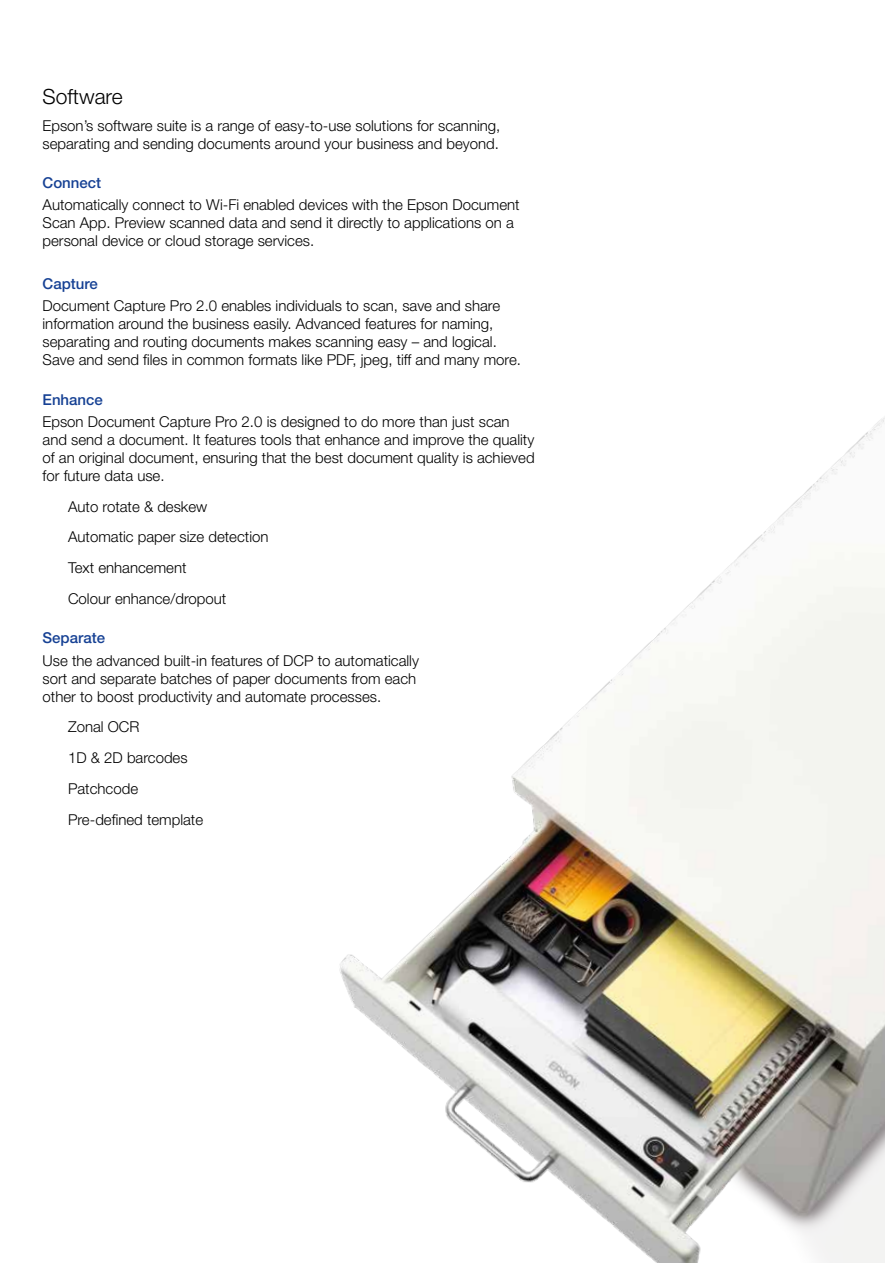
<style>
.page{position:relative;width:885px;height:1263px;background:#fff}
.page>*{position:absolute;margin:0;border:0;box-sizing:border-box;transform-origin:0 0}
.t1{font:300 21px "Helvetica Neue LT Pro";color:#000}
.t2{font:300 15px/18px "Helvetica Neue LT Pro";color:#000}
.t3{font:500 15px "Helvetica Neue LT Pro";color:#164194}
</style>
<div class="page">
<img style="left:339px;top:418px;width:545px;height:845px">
<h1 class="t1" style="left:43px;top:84px;width:82px">Software</h1>
<p class="t2" style="left:43px;top:116px;width:459px">Epson’s software suite is a range of easy-to-use solutions for scanning, separating and sending documents around your business and beyond.</p>
<p class="t3" style="left:43px;top:174px;width:60px">Connect</p>
<p class="t2" style="left:43px;top:196px;width:478px">Automatically connect to Wi-Fi enabled devices with the Epson Document<br>Scan App. Preview scanned data and send it directly to applications on a personal device or cloud storage services.</p>
<p class="t3" style="left:43px;top:275px;width:57px">Capture</p>
<p class="t2" style="left:43px;top:297px;width:480px">Document Capture Pro 2.0 enables individuals to scan, save and share information around the business easily. Advanced features for naming, separating and routing documents makes scanning easy – and logical.<br>Save and send files in common formats like PDF, jpeg, tiff and many more.</p>
<p class="t3" style="left:43px;top:390px;width:62px">Enhance</p>
<p class="t2" style="left:43px;top:412px;width:493px">Epson Document Capture Pro 2.0 is designed to do more than just scan and send a document. It features tools that enhance and improve the quality of an original document, ensuring that the best document quality is achieved for future data use.</p>
<p class="t2" style="left:68px;top:491px;width:202px;line-height:30.8px">Auto rotate &amp; deskew<br>Automatic paper size detection<br>Text enhancement<br>Colour enhance/dropout</p>
<p class="t3" style="left:43px;top:629px;width:64px">Separate</p>
<p class="t2" style="left:43px;top:651px;width:378px">Use the advanced built-in features of DCP to automatically sort and separate batches of paper documents from each other to boost productivity and automate processes.</p>
<p class="t2" style="left:68px;top:711px;width:137px;line-height:30.8px">Zonal OCR<br>1D &amp; 2D barcodes<br>Patchcode<br>Pre-defined template</p>
</div>
